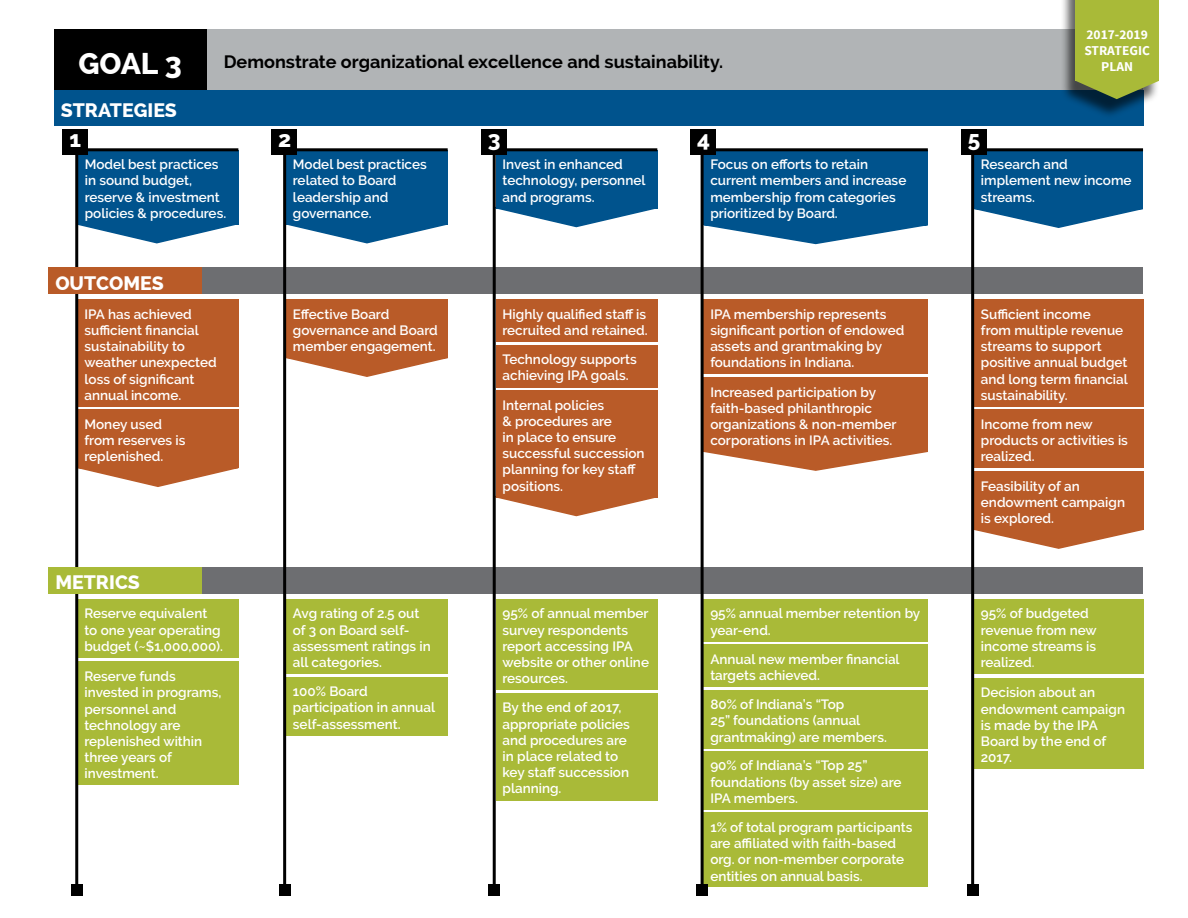
<style>
.page{position:relative;width:1188px;height:918px;background:#fff}
.page>*{position:absolute;margin:0;border:0;box-sizing:border-box;transform-origin:0 0}
.t1{font:800 30px "Raleway";color:#fff}
.t2{font:800 22.5px "Raleway";color:#fff}
.t3{font:800 19.5px "Raleway";color:#fff}
.t4{font:700 18px "Raleway";color:#000}
.t5{font:600 13.5px/16.2px "Raleway";color:#fff}
.t6{font:700 13.5px/16.2px "Source Sans Pro";color:#fff;text-align:center}
.s1{font-weight:500}
</style>
<div class="page">
<div style="left:78px;top:299px;width:160px;height:108px;background:#b95b28"></div>
<div style="left:78px;top:599px;width:160px;height:59px;background:#a9ba38"></div>
<div style="left:78px;top:662px;width:160px;height:123px;background:#a9ba38"></div>
<div style="left:78px;top:150px;width:160px;height:75px;background:#00538d"></div>
<svg style="left:78px;top:222px;width:161px;height:22px"></svg>
<div style="left:78px;top:410px;width:160px;height:58px;background:#b95b28"></div>
<svg style="left:78px;top:466px;width:161px;height:22px"></svg>
<hr style="left:75px;top:146px;width:3px;height:744px;background:#000">
<div style="left:71px;top:884px;width:12px;height:12px;background:#000"></div>
<div style="left:62px;top:130px;width:26px;height:25px;background:#000"></div>
<hr style="left:75px;top:148px;width:163px;height:3px;background:#000">
<div style="left:203px;top:29px;width:940px;height:61px;background:#b1b4b6"></div>
<div style="left:54px;top:29px;width:152px;height:61px;background:#000"></div>
<div style="left:54px;top:90px;width:1089px;height:36px;background:#00538d"></div>
<div style="left:49px;top:267px;width:1094px;height:27px;background:#6d6e71"></div>
<div style="left:49px;top:267px;width:153px;height:27px;background:#b95b28"></div>
<div style="left:49px;top:567px;width:1094px;height:27px;background:#6d6e71"></div>
<div style="left:49px;top:567px;width:153px;height:27px;background:#a9ba38"></div>
<div style="left:286px;top:677px;width:162px;height:58px;background:#a9ba38"></div>
<div style="left:286px;top:599px;width:162px;height:75px;background:#a9ba38"></div>
<div style="left:286px;top:150px;width:162px;height:75px;background:#00538d"></div>
<svg style="left:286px;top:222px;width:160px;height:22px"></svg>
<div style="left:286px;top:299px;width:162px;height:59px;background:#b95b28"></div>
<svg style="left:286px;top:356px;width:162px;height:22px"></svg>
<hr style="left:283px;top:146px;width:3px;height:744px;background:#000">
<div style="left:279px;top:884px;width:12px;height:12px;background:#000"></div>
<div style="left:271px;top:130px;width:26px;height:25px;background:#000"></div>
<hr style="left:283px;top:148px;width:165px;height:3px;background:#000">
<div style="left:704px;top:299px;width:224px;height:75px;background:#b95b28"></div>
<div style="left:704px;top:599px;width:224px;height:42px;background:#a9ba38"></div>
<div style="left:704px;top:644px;width:224px;height:43px;background:#a9ba38"></div>
<div style="left:704px;top:690px;width:224px;height:58px;background:#a9ba38"></div>
<div style="left:704px;top:751px;width:224px;height:59px;background:#a9ba38"></div>
<div style="left:704px;top:813px;width:224px;height:74px;background:#a9ba38"></div>
<div style="left:704px;top:150px;width:224px;height:75px;background:#00538d"></div>
<svg style="left:704px;top:225px;width:224px;height:20px"></svg>
<div style="left:704px;top:377px;width:224px;height:75px;background:#b95b28"></div>
<svg style="left:704px;top:452px;width:224px;height:19px"></svg>
<hr style="left:701px;top:146px;width:3px;height:744px;background:#000">
<div style="left:696px;top:884px;width:12px;height:12px;background:#000"></div>
<div style="left:690px;top:130px;width:26px;height:25px;background:#000"></div>
<hr style="left:715px;top:148px;width:213px;height:3px;background:#000">
<div style="left:1060px;top:0;width:100px;height:120px;background:#000;opacity:.61"></div>
<div style="left:1076px;top:0;width:83px;height:81px;background:#a9ba38"></div>
<svg style="left:1076px;top:81px;width:83px;height:18px"></svg>
<div style="left:974px;top:410px;width:169px;height:58px;background:#b95b28"></div>
<div style="left:974px;top:678px;width:169px;height:91px;background:#a9ba38"></div>
<div style="left:974px;top:299px;width:169px;height:108px;background:#b95b28"></div>
<div style="left:974px;top:599px;width:169px;height:75px;background:#a9ba38"></div>
<div style="left:974px;top:150px;width:169px;height:58px;background:#00538d"></div>
<svg style="left:974px;top:207px;width:169px;height:22px"></svg>
<div style="left:974px;top:471px;width:169px;height:59px;background:#b95b28"></div>
<svg style="left:974px;top:527px;width:170px;height:23px"></svg>
<hr style="left:971px;top:146px;width:3px;height:744px;background:#000">
<div style="left:967px;top:884px;width:12px;height:12px;background:#000"></div>
<div style="left:961px;top:130px;width:25px;height:25px;background:#000"></div>
<hr style="left:984px;top:148px;width:159px;height:3px;background:#000">
<div style="left:496px;top:150px;width:161px;height:58px;background:#00538d"></div>
<svg style="left:496px;top:206px;width:162px;height:22px"></svg>
<div style="left:496px;top:345px;width:161px;height:42px;background:#b95b28"></div>
<div style="left:496px;top:299px;width:161px;height:43px;background:#b95b28"></div>
<div style="left:496px;top:599px;width:161px;height:91px;background:#a9ba38"></div>
<div style="left:496px;top:693px;width:161px;height:107px;background:#a9ba38"></div>
<div style="left:496px;top:390px;width:161px;height:107px;background:#b95b28"></div>
<svg style="left:496px;top:495px;width:162px;height:22px"></svg>
<hr style="left:493px;top:146px;width:3px;height:744px;background:#000">
<div style="left:488px;top:884px;width:12px;height:12px;background:#000"></div>
<div style="left:481px;top:130px;width:25px;height:25px;background:#000"></div>
<hr style="left:502px;top:148px;width:155px;height:3px;background:#000">
<h1 class="t1" style="left:78px;top:46px;width:105px">GOAL 3</h1>
<h3 class="t4" style="left:224px;top:51px;width:501px">Demonstrate organizational excellence and sustainability.</h3>
<h3 class="t3" style="left:61px;top:99px;width:118px">STRATEGIES</h3>
<h2 class="t2" style="left:69px;top:127px;width:13px">1</h2>
<p class="t5" style="left:85px;top:156px;width:143px">Model best practices in sound budget, reserve &amp; investment policies &amp; procedures.</p>
<h3 class="t3" style="left:55px;top:272px;width:110px">OUTCOMES</h3>
<p class="t5" style="left:85px;top:306px;width:134px">IPA has achieved sufficient financial sustainability to weather unexpected loss of significant annual income.</p>
<p class="t5" style="left:85px;top:416px;width:103px">Money used from reserves is replenished.</p>
<h3 class="t3" style="left:55px;top:571px;width:86px">METRICS</h3>
<p class="t5" style="left:85px;top:606px;width:140px">Reserve equivalent to one year operating budget (~$1,000,000).</p>
<p class="t5" style="left:85px;top:668px;width:138px">Reserve funds invested in programs, personnel and technology are replenished within three years of investment.</p>
<h2 class="t2" style="left:278px;top:127px;width:15px">2</h2>
<p class="t5" style="left:293px;top:156px;width:135px">Model best practices related to Board leadership and governance.</p>
<p class="t5" style="left:293px;top:306px;width:146px">Effective Board governance and Board member engagement.</p>
<p class="t5" style="left:293px;top:606px;width:139px">Avg rating of 2.5 out of 3 on Board self&shy;assessment ratings in all categories.</p>
<p class="t5" style="left:293px;top:683px;width:144px">100% Board participation in annual self-assessment.</p>
<h2 class="t2" style="left:488px;top:127px;width:14px">3</h2>
<p class="t5" style="left:503px;top:156px;width:144px">Invest in enhanced technology, personnel and programs.</p>
<p class="t5" style="left:503px;top:306px;width:147px">Highly qualified staff is recruited and retained.</p>
<p class="t5" style="left:503px;top:351px;width:136px">Technology supports achieving IPA goals.</p>
<p class="t5" style="left:503px;top:397px;width:144px">Internal policies<br>&amp; procedures are<br>in place to ensure successful succession planning for key staff positions.</p>
<p class="t5" style="left:503px;top:606px;width:148px">95% of annual member survey respondents report accessing IPA website or other online resources.</p>
<p class="t5" style="left:503px;top:700px;width:129px">By the end of 2017, appropriate policies and procedures are in place related to key staff succession planning.</p>
<h2 class="t2" style="left:697px;top:127px;width:14px">4</h2>
<p class="t5" style="left:710px;top:156px;width:198px">Focus on efforts to retain current members and increase membership from categories prioritized by Board.</p>
<p class="t5" style="left:710px;top:306px;width:196px">IPA membership represents significant portion of endowed assets and grantmaking by foundations in Indiana.</p>
<p class="t5" style="left:710px;top:384px;width:188px">Increased participation by faith-based philanthropic organizations &amp; non-member corporations in IPA activities.</p>
<p class="t5" style="left:710px;top:606px;width:211px">95% annual member retention by year-end.</p>
<p class="t5" style="left:710px;top:651px;width:191px">Annual new member financial targets achieved.</p>
<p class="t5" style="left:710px;top:696px;width:178px">80% of Indiana’s “Top<br>25” foundations (annual grantmaking) are members.</p>
<p class="t5" style="left:710px;top:758px;width:193px">90% of Indiana’s “Top 25” foundations (by asset size) are<br>IPA members.</p>
<p class="t5" style="left:710px;top:819px;width:204px">1% of total program participants are affiliated with faith-based org. or non-member corporate entities on annual basis.</p>
<h2 class="t2" style="left:968px;top:127px;width:14px">5</h2>
<p class="t6" style="left:1084px;top:27px;width:67px">2017-2019<br>STRATEGIC<br>PLAN</p>
<p class="t5" style="left:981px;top:156px;width:152px">Research and implement new income streams.</p>
<p class="t5" style="left:981px;top:306px;width:148px">Sufficient income<br>from multiple revenue streams to support positive annual budget and long term financial sustainability.</p>
<p class="t5" style="left:981px;top:416px;width:149px">Income from new products or activities is realized.</p>
<p class="t5" style="left:981px;top:478px;width:146px">Feasibility of an endowment campaign is explored.</p>
<p class="t5" style="left:981px;top:606px;width:117px">95% of budgeted revenue from new income streams is realized<span class="s1">.</span></p>
<p class="t5" style="left:981px;top:685px;width:146px">Decision about an endowment campaign is made by the IPA<br>Board by the end of<br>2017.</p>
</div>
